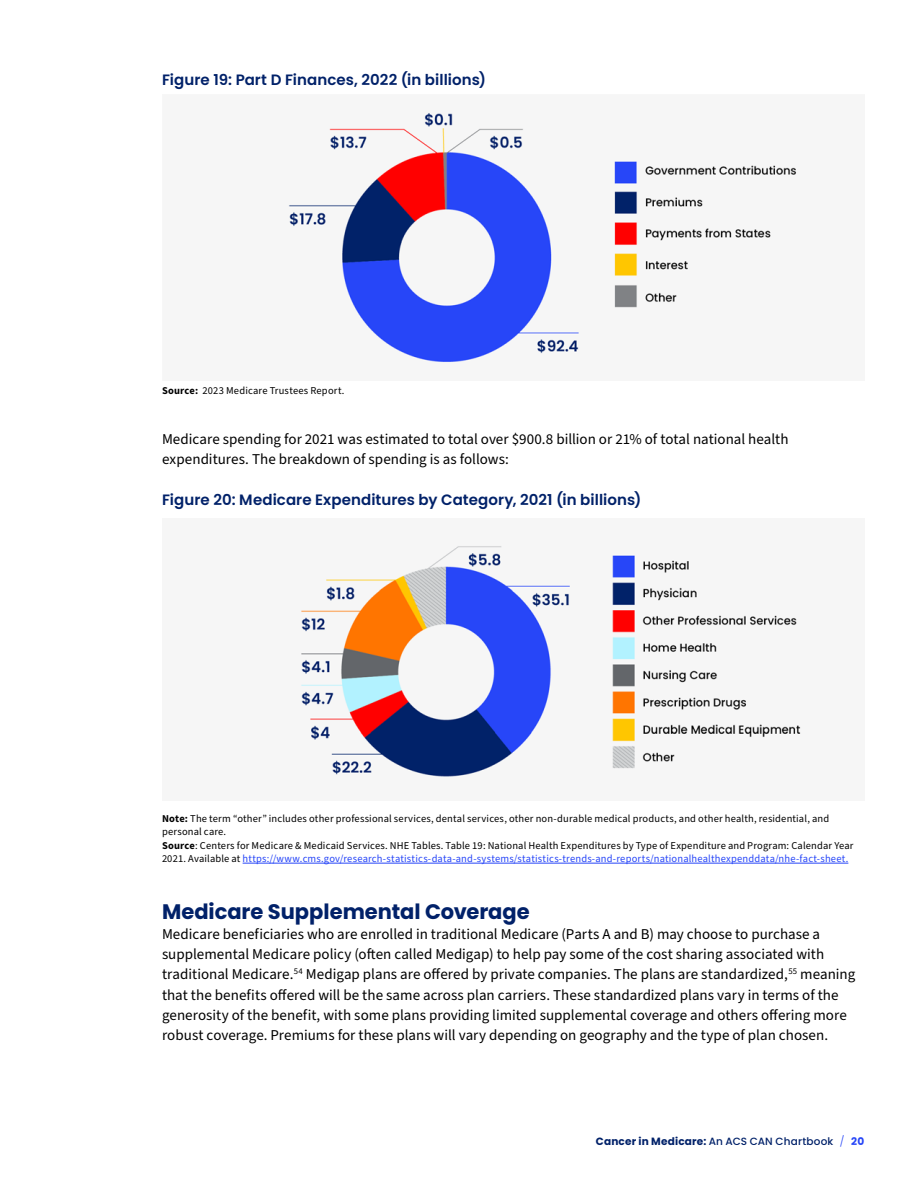
<style>
.page{position:relative;width:918px;height:1188px;background:#fff}
.page>*{position:absolute;margin:0;border:0;box-sizing:border-box;transform-origin:0 0}
.t1{font:700 21px "Poppins";color:#012169}
.t2{font:15px/20.2px "Source Sans Pro";color:#000}
.t3{font:600 15px "Poppins";letter-spacing:.005em;color:#012169}
.Graph_Source{font:10.5px/13.5px "Source Sans Pro";letter-spacing:.015em;color:#000}
.t4{font:700 10.5px "Poppins";letter-spacing:.02em;color:#012169}
.s1{font-weight:700}
.s2{color:#2746f8}
.s3{font-weight:500}
.s4{font-weight:300;color:#2645f7}
.s5{color:#2645f7}
</style>
<div class="page">
<hr style="left:243px;top:863px;width:605px;height:1px;background:#2746f8">
<img style="left:288px;top:112px;width:509px;height:251px">
<img style="left:301px;top:545px;width:500px;height:232px">
<p class="t3" style="left:162px;top:71px;width:326px">Figure 19: Part D Finances, 2022 (in billions)</p>
<p class="Graph_Source" style="left:162px;top:384px;width:184px"><span class="s1">Source:</span> 2023 Medicare Trustees Report.</p>
<p class="t2" style="left:162px;top:429px;width:628px">Medicare spending for 2021 was estimated to total over $900.8 billion or 21% of total national health expenditures. The breakdown of spending is as follows:</p>
<p class="t3" style="left:162px;top:491px;width:481px">Figure 20: Medicare Expenditures by Category, 2021 (in billions)</p>
<p class="Graph_Source" style="left:162px;top:812px;width:693px"><span class="s1">Note:</span> The term “other” includes other professional services, dental services, other non-durable medical products, and other health, residential, and personal care.<br><span class="s1">Source</span>: Centers for Medicare &amp; Medicaid Services. NHE Tables. Table 19: National Health Expenditures by Type of Expenditure and Program: Calendar Year 2021. Available at <span class="s2">https://www.cms.gov/research-statistics-data-and-systems/statistics-trends-and-reports/nationalhealthexpenddata/nhe-fact-sheet.</span></p>
<p class="t1" style="left:162px;top:899px;width:369px">Medicare Supplemental Coverage</p>
<p class="t2" style="left:162px;top:924px;width:695px">Medicare beneficiaries who are enrolled in traditional Medicare (Parts A and B) may choose to purchase a supplemental Medicare policy (often called Medigap) to help pay some of the cost sharing associated with traditional Medicare.<sup>54</sup> Medigap plans are offered by private companies. The plans are standardized,<sup>55</sup> meaning that the benefits offered will be the same across plan carriers. These standardized plans vary in terms of the generosity of the benefit, with some plans providing limited supplemental coverage and others offering more robust coverage. Premiums for these plans will vary depending on geography and the type of plan chosen.</p>
<p class="t4" style="left:596px;top:1135px;width:270px">Cancer in Medicare: <span class="s3">An ACS CAN Chartbook</span> <span class="s4">/</span> <span class="s5">20</span></p>
</div>
